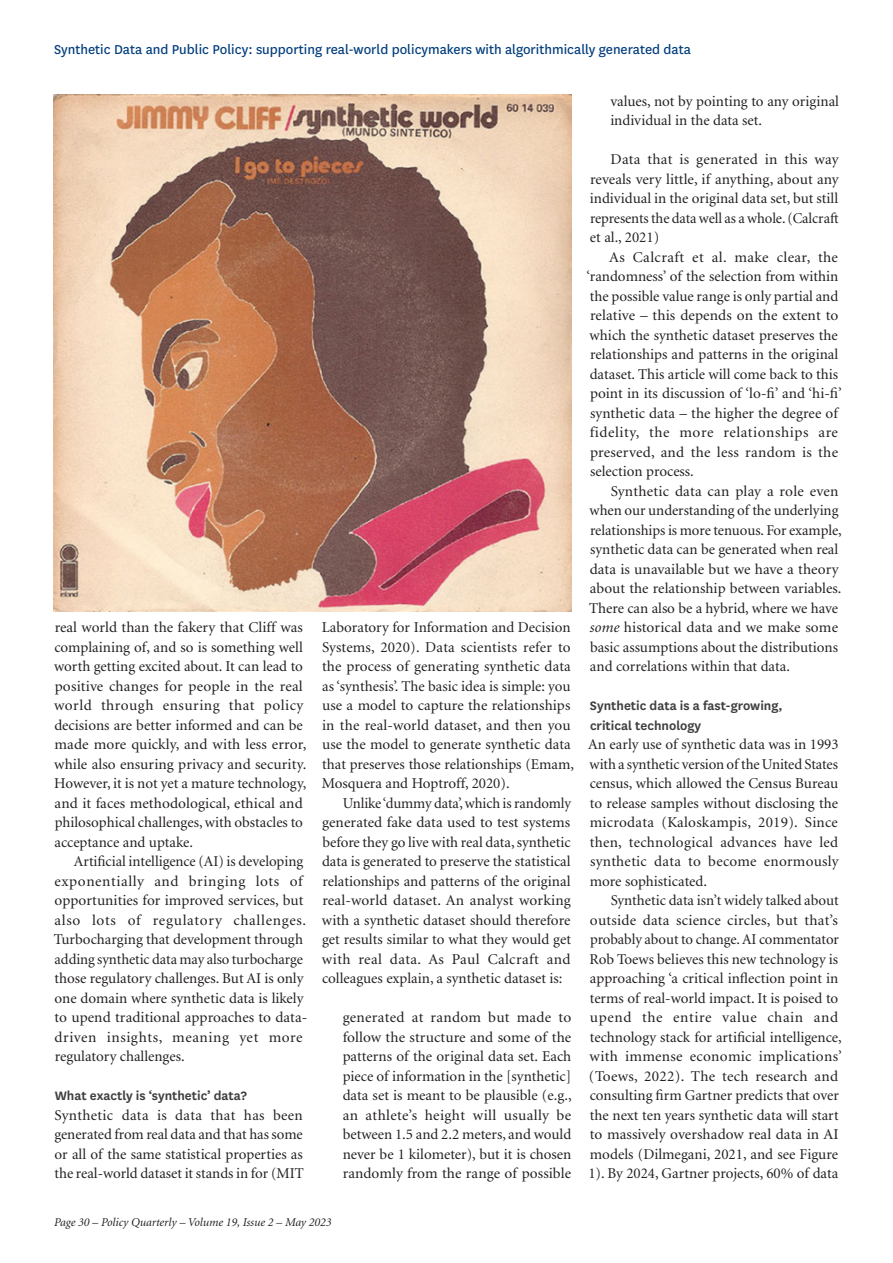
<style>
.page{position:relative;width:893px;height:1263px;background:#fff}
.page>*{position:absolute;margin:0;border:0;box-sizing:border-box;transform-origin:0 0}
.General_Text_Subsequ{font:15px/19.5px "Minion";color:#231f20}
.General_Text_1st_Par{font:15px/19.5px "Minion";color:#231f20;text-align:justify}
.Ind_Text{font:15px/19.5px "Minion";color:#231f20;text-align:justify}
.Articale_Heading{font:15px "National";color:#013d7d}
.Subhead_1{font:600 14.25px/19.5px "National";color:#3e3e3f}
.t1{font:italic 12px "Minion";color:#231f20}
.s1{font-style:italic}
</style>
<div class="page">
<img style="left:54px;top:95px;width:517px;height:517px">
<p class="Articale_Heading" style="left:54px;top:39px;width:639px">Synthetic Data and Public Policy: supporting real-world policymakers with algorithmically generated data</p>
<p class="General_Text_Subsequ" style="left:54px;top:618px;width:254px">real world than the fakery that Cliff was complaining of, and so is something well worth getting excited about. It can lead to positive changes for people in the real world through ensuring that policy decisions are better informed and can be made more quickly, and with less error, while also ensuring privacy and security.<br>However, it is not yet a mature technology, and it faces methodological, ethical and philosophical challenges, with obstacles to acceptance and uptake.</p>
<p class="General_Text_Subsequ" style="left:54px;top:852px;width:255px;text-indent:20px">Artificial intelligence (AI) is developing exponentially and bringing lots of opportunities for improved services, but also lots of regulatory challenges.<br>Turbocharging that development through adding synthetic data may also turbocharge those regulatory challenges. But AI is only one domain where synthetic data is likely to upend traditional approaches to data&shy;driven insights, meaning yet more regulatory challenges.</p>
<p class="Subhead_1" style="left:55px;top:1085px;width:194px">What exactly is ‘synthetic’ data?</p>
<p class="General_Text_1st_Par" style="left:54px;top:1106px;width:251px">Synthetic data is data that has been generated from real data and that has some or all of the same statistical properties as the real-world dataset it stands in for (MIT</p>
<p class="General_Text_1st_Par" style="left:322px;top:618px;width:254px;text-align:left">Laboratory for Information and Decision Systems, 2020). Data scientists refer to the process of generating synthetic data as ‘synthesis’. The basic idea is simple: you use a model to capture the relationships in the real-world dataset, and then you use the model to generate synthetic data that preserves those relationships (Emam, Mosquera and Hoptroff, 2020).</p>
<p class="General_Text_Subsequ" style="left:322px;top:794px;width:251px;text-align:justify;text-indent:21px">Unlike ‘dummy data’, which is randomly generated fake data used to test systems before they go live with real data, synthetic data is generated to preserve the statistical relationships and patterns of the original real-world dataset. An analyst working with a synthetic dataset should therefore get results similar to what they would get with real data. As Paul Calcraft and colleagues explain, a synthetic dataset is:</p>
<p class="Ind_Text" style="left:343px;top:1008px;width:231px">generated at random but made to follow the structure and some of the patterns of the original data set. Each piece of information in the [synthetic] data set is meant to be plausible (e.g., an athlete’s height will usually be between 1.5 and 2.2 meters, and would never be 1 kilometer), but it is chosen randomly from the range of possible</p>
<p class="Ind_Text" style="left:610px;top:92px;width:230px">values, not by pointing to any original individual in the data set.</p>
<p class="General_Text_Subsequ" style="left:590px;top:150px;width:250px;text-align:justify;text-indent:21px">Data that is generated in this way reveals very little, if anything, about any individual in the original data set, but still represents the data well as a whole. (Calcraft et al., 2021)</p>
<p class="General_Text_Subsequ" style="left:586px;top:248px;width:257px;text-indent:23px">As Calcraft et al. make clear, the ‘randomness’ of the selection from within the possible value range is only partial and relative – this depends on the extent to which the synthetic dataset preserves the relationships and patterns in the original dataset. This article will come back to this point in its discussion of ‘lo-fi’ and ‘hi-fi’ synthetic data – the higher the degree of fidelity, the more relationships are preserved, and the less random is the selection process.</p>
<p class="General_Text_Subsequ" style="left:589px;top:482px;width:254px;text-indent:22px">Synthetic data can play a role even when our understanding of the underlying relationships is more tenuous. For example, synthetic data can be generated when real data is unavailable but we have a theory about the relationship between variables.<br>There can also be a hybrid, where we have <span class="s1">some</span> historical data and we make some basic assumptions about the distributions and correlations within that data.</p>
<p class="Subhead_1" style="left:590px;top:695px;width:194px">Synthetic data is a fast-growing, critical technology</p>
<p class="General_Text_1st_Par" style="left:588px;top:735px;width:252px">An early use of synthetic data was in 1993 with a synthetic version of the United States census, which allowed the Census Bureau to release samples without disclosing the microdata (Kaloskampis, 2019). Since then, technological advances have led synthetic data to become enormously more sophisticated.</p>
<p class="General_Text_Subsequ" style="left:588px;top:891px;width:255px;text-indent:22px">Synthetic data isn’t widely talked about outside data science circles, but that’s probably about to change. AI commentator Rob Toews believes this new technology is approaching ‘a critical inflection point in terms of real-world impact. It is poised to upend the entire value chain and technology stack for artificial intelligence, with immense economic implications’ (Toews, 2022). The tech research and consulting firm Gartner predicts that over the next ten years synthetic data will start to massively overshadow real data in AI models (Dilmegani, 2021, and see Figure 1). By 2024, Gartner projects, 60% of data</p>
<p class="t1" style="left:54px;top:1217px;width:279px">Page 30 – Policy Quarterly – Volume 19, Issue 2 – May 2023</p>
</div>
